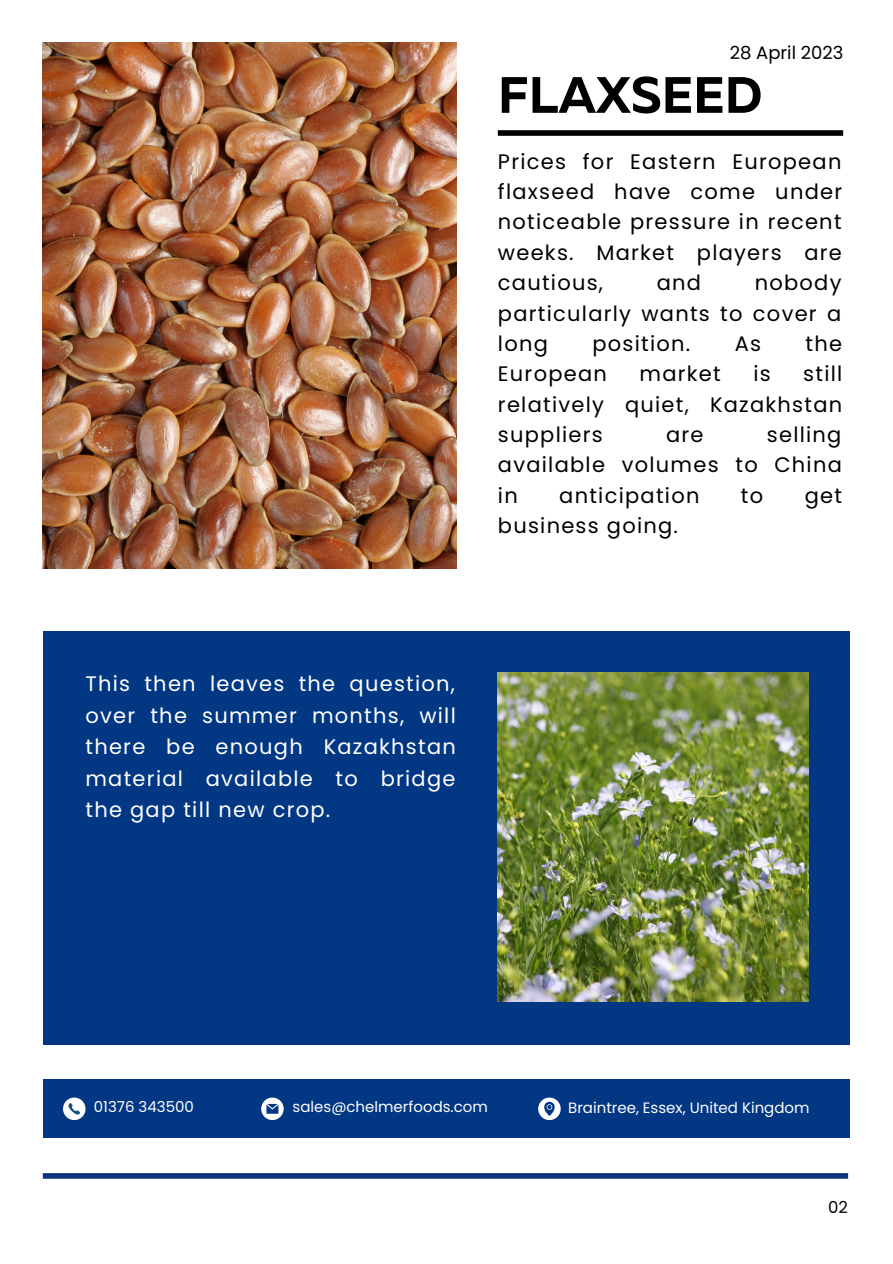
<style>
.page{position:relative;width:893px;height:1264px;background:#fff}
.page>*{position:absolute;margin:0;border:0;box-sizing:border-box;transform-origin:0 0}
.t1{font:700 51px "Muller";color:#000}
.t2{font:21px/30.3px "Poppins";letter-spacing:.06em;color:#000;text-align:justify}
.t3{font:21px/31.5px "Poppins";letter-spacing:.06em;color:#fff;text-align:justify}
.t4{font:18px "Poppins";color:#000}
.t5{font:16.5px "Poppins";color:#000}
.t6{font:15px "Poppins";color:#fff}
</style>
<div class="page">
<img style="left:43px;top:42px;width:413px;height:527px">
<div style="left:43px;top:631px;width:806px;height:413px;background:#023783"></div>
<div style="left:43px;top:1079px;width:806px;height:58px;background:#023783"></div>
<div style="left:498px;top:130px;width:345px;height:6px;background:#000"></div>
<img style="left:498px;top:672px;width:310px;height:329px">
<div style="left:43px;top:1173px;width:805px;height:5px;background:#0c367c"></div>
<svg style="left:63px;top:1097px;width:22px;height:23px"></svg>
<svg style="left:261px;top:1097px;width:23px;height:23px"></svg>
<svg style="left:538px;top:1097px;width:22px;height:23px"></svg>
<p class="t4" style="left:729px;top:40px;width:115px">28 April 2023</p>
<h1 class="t1" style="left:498px;top:74px;width:266px">FLAXSEED</h1>
<p class="t2" style="left:498px;top:146px;width:346px">Prices for Eastern European flaxseed have come under noticeable pressure in recent weeks. Market players are cautious,</p>
<p class="t2" style="left:498px;top:268px;width:345px;text-indent:257px">nobody particularly wants to cover a long</p>
<p class="t2" style="left:656px;top:268px;width:46px">and</p>
<p class="t2" style="left:592px;top:328px;width:99px">position.</p>
<p class="t2" style="left:734px;top:328px;width:28px">As</p>
<p class="t2" style="left:805px;top:328px;width:38px">the</p>
<p class="t2" style="left:498px;top:359px;width:111px">European</p>
<p class="t2" style="left:639px;top:359px;width:83px">market</p>
<p class="t2" style="left:753px;top:359px;width:19px">is</p>
<p class="t2" style="left:498px;top:359px;width:346px;text-indent:305px">still relatively quiet, Kazakhstan suppliers</p>
<p class="t2" style="left:498px;top:419px;width:345px;text-indent:269px">selling available volumes to China in</p>
<p class="t2" style="left:666px;top:419px;width:39px">are</p>
<p class="t2" style="left:559px;top:480px;width:142px">anticipation</p>
<p class="t2" style="left:741px;top:480px;width:24px">to</p>
<p class="t2" style="left:804px;top:480px;width:39px">get</p>
<p class="t2" style="left:498px;top:510px;width:182px">business going.</p>
<p class="t3" style="left:85px;top:668px;width:372px">This then leaves the question, over the summer months, will there be enough Kazakhstan material available to bridge the gap till new crop.</p>
<p class="t6" style="left:94px;top:1096px;width:102px">01376 343500</p>
<p class="t6" style="left:292px;top:1096px;width:197px">sales@chelmerfoods.com</p>
<p class="t6" style="left:568px;top:1097px;width:243px">Braintree, Essex, United Kingdom</p>
<p class="t5" style="left:828px;top:1195px;width:21px">02</p>
</div>
